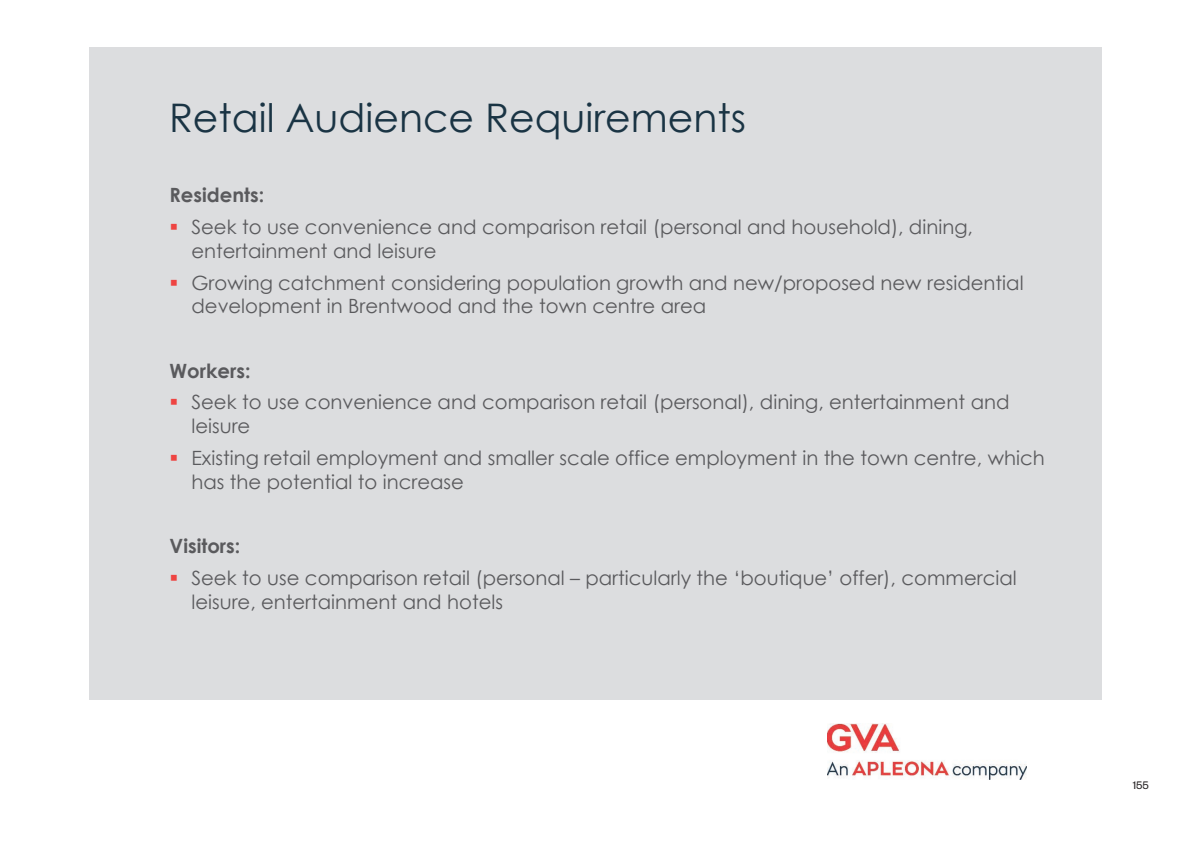
<style>
.page{position:relative;width:1191px;height:842px;background:#fff}
.page>*{position:absolute;margin:0;border:0;box-sizing:border-box;transform-origin:0 0}
.t1{font:39.4px "Century Gothic";color:#1a3444}
.t2{font:19.6px/23.6px "Century Gothic";color:#5a5a5d}
.t3{font:700 19.6px "Century Gothic";color:#5a5a5d}
.t4{font:12px "Founders Grotesk";color:#231f20}
.s1{color:#ee4442}
</style>
<div class="page">
<div style="left:89px;top:47px;width:1012px;height:653px;background:#dcdddf"></div>
<img style="left:827px;top:724px;width:199px;height:55px">
<h1 class="t1" style="left:169px;top:90px;width:578px">Retail Audience Requirements</h1>
<p class="t3" style="left:170px;top:180px;width:96px">Residents:</p>
<p class="t2" style="left:191px;top:215px;width:783px;text-indent:-22px"><span class="s1">▪</span> Seek to use convenience and comparison retail (personal and household), dining, entertainment and leisure</p>
<p class="t2" style="left:191px;top:271px;width:833px;text-indent:-22px"><span class="s1">▪</span> Growing catchment considering population growth and new/proposed new residential development in Brentwood and the town centre area</p>
<p class="t3" style="left:170px;top:355px;width:83px">Workers:</p>
<p class="t2" style="left:191px;top:390px;width:819px;text-indent:-22px"><span class="s1">▪</span> Seek to use convenience and comparison retail (personal), dining, entertainment and leisure</p>
<p class="t2" style="left:191px;top:446px;width:855px;text-indent:-22px"><span class="s1">▪</span> Existing retail employment and smaller scale office employment in the town centre, which has the potential to increase</p>
<p class="t3" style="left:170px;top:531px;width:72px">Visitors:</p>
<p class="t2" style="left:191px;top:566px;width:827px;text-indent:-22px"><span class="s1">▪</span> Seek to use comparison retail (personal – particularly the ‘boutique’ offer), commercial leisure, entertainment and hotels</p>
<p class="t4" style="left:1132px;top:777px;width:18px">155</p>
</div>
